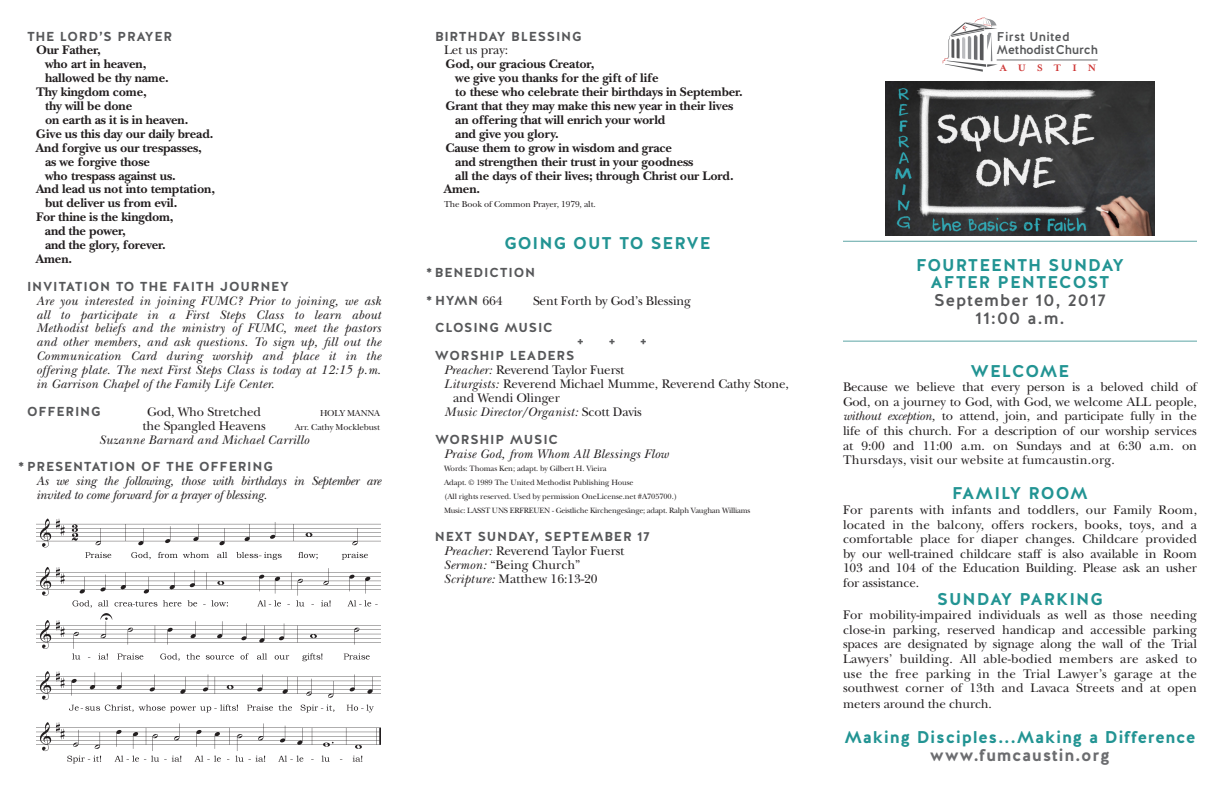
<style>
.page{position:relative;width:1224px;height:792px;background:#fff}
.page>*{position:absolute;margin:0;border:0;box-sizing:border-box;transform-origin:0 0}
.t1{font:700 17px "Halis R";letter-spacing:.05em;color:#229493}
.t2{font:500 17px "Halis R";letter-spacing:.06em;color:#57585a}
.t3{font:700 17px "Halis R";letter-spacing:.04em;color:#6c6d70}
.t4{font:13px/14.6px "New Baskerville Std";letter-spacing:-.01em;color:#231f20;text-align:justify}
.t5{font:700 13px "New Baskerville Std";letter-spacing:-.01em;color:#231f20}
.subhead_gray{font:italic 13px/13.9px "New Baskerville Std";letter-spacing:.02em;color:#231f20;text-align:justify}
.t6{font:700 13px "Halis R";letter-spacing:.06em;color:#57585a}
.subhead_gray-2{font:italic 13px/13.9px "New Baskerville Std";letter-spacing:-.01em;color:#231f20}
.t7{font:500 12.7px/13.5px "Halis R";letter-spacing:.005em;color:#57585a}
.t8{font:700 10.8px "Mrs Eaves";letter-spacing:1em;color:#ce3534;scale:1.04 1}
.t9{font:9px "New Baskerville Std";letter-spacing:-.01em;color:#231f20}
.t10{font:8px "New Baskerville Std";letter-spacing:-.01em;color:#231f20}
.s1{font-family:"New Baskerville Std";font-weight:400;color:#231f20}
.s2{font-style:italic}
.s3{font-style:normal}
</style>
<div class="page">
<img style="left:36px;top:518px;width:345px;height:246px">
<img style="left:885px;top:82px;width:270px;height:154px">
<hr style="left:997px;top:60px;width:100px;height:1px;background:#6c6d70">
<svg style="left:943px;top:18px;width:55px;height:54px"></svg>
<hr style="left:843px;top:241px;width:354px;height:1px;background:#5da5a5">
<hr style="left:843px;top:341px;width:354px;height:1px;background:#5da5a5">
<p class="t6" style="left:27px;top:28px;width:147px">THE LORD’S PRAYER</p>
<p class="t5" style="left:36px;top:43px;width:66px">Our Father,</p>
<p class="t5" style="left:45px;top:57px;width:103px">who art in heaven,</p>
<p class="t5" style="left:45px;top:70px;width:125px">hallowed be thy name.</p>
<p class="t5" style="left:36px;top:84px;width:112px">Thy kingdom come,</p>
<p class="t5" style="left:45px;top:98px;width:89px">thy will be done</p>
<p class="t5" style="left:45px;top:112px;width:145px">on earth as it is in heaven.</p>
<p class="t5" style="left:36px;top:126px;width:179px">Give us this day our daily bread.</p>
<p class="t5" style="left:36px;top:140px;width:167px">And forgive us our trespasses,</p>
<p class="t5" style="left:45px;top:154px;width:106px">as we forgive those</p>
<p class="t5" style="left:45px;top:168px;width:132px">who trespass against us.</p>
<p class="t5" style="left:36px;top:182px;width:181px">And lead us not into temptation,</p>
<p class="t5" style="left:45px;top:196px;width:134px">but deliver us from evil.</p>
<p class="t5" style="left:36px;top:209px;width:139px">For thine is the kingdom,</p>
<p class="t5" style="left:45px;top:223px;width:82px">and the power,</p>
<p class="t5" style="left:45px;top:237px;width:122px">and the glory, forever.</p>
<p class="t5" style="left:36px;top:251px;width:38px">Amen.</p>
<p class="t6" style="left:27px;top:278px;width:264px">INVITATION TO THE FAITH JOURNEY</p>
<p class="subhead_gray" style="left:36px;top:294px;width:347px">Are you interested in joining FUMC? Prior to joining, we ask all to participate in a First Steps Class to learn about Methodist beliefs and the ministry of FUMC, meet the pastors and other members, and ask questions. To sign up, fill out the Communication Card during worship and place it in the offering plate. The next First Steps Class is today at 12:15 p.m. in Garrison Chapel of the Family Life Center.</p>
<p class="t6" style="left:27px;top:403px;width:75px">OFFERING</p>
<p class="t4" style="left:147px;top:404px;width:115px">God, Who Stretched</p>
<p class="t9" style="left:320px;top:408px;width:61px">HOLY MANNA</p>
<p class="t4" style="left:142px;top:418px;width:125px">the Spangled Heavens</p>
<p class="t9" style="left:295px;top:422px;width:87px">Arr. Cathy Mocklebust</p>
<p class="subhead_gray" style="left:99px;top:433px;width:212px">Suzanne Barnard and Michael Carrillo</p>
<p class="t6" style="left:18px;top:459px;width:256px">* PRESENTATION OF THE OFFERING</p>
<p class="subhead_gray-2" style="left:36px;top:474px;width:347px">As we sing the following, those with birthdays in September are invited to come forward for a prayer of blessing.</p>
<p class="t6" style="left:435px;top:28px;width:148px">BIRTHDAY BLESSING</p>
<p class="t4" style="left:444px;top:43px;width:66px">Let us pray:</p>
<p class="t5" style="left:446px;top:57px;width:150px">God, our gracious Creator,</p>
<p class="t5" style="left:455px;top:70px;width:205px">we give you thanks for the gift of life</p>
<p class="t5" style="left:455px;top:84px;width:289px">to these who celebrate their birthdays in September.</p>
<p class="t5" style="left:446px;top:98px;width:289px">Grant that they may make this new year in their lives</p>
<p class="t5" style="left:455px;top:112px;width:212px">an offering that will enrich your world</p>
<p class="t5" style="left:455px;top:126px;width:105px">and give you glory.</p>
<p class="t5" style="left:446px;top:140px;width:228px">Cause them to grow in wisdom and grace</p>
<p class="t5" style="left:455px;top:154px;width:240px">and strengthen their trust in your goodness</p>
<p class="t5" style="left:455px;top:168px;width:280px">all the days of their lives; through Christ our Lord.</p>
<p class="t5" style="left:444px;top:182px;width:38px">Amen.</p>
<p class="t9" style="left:444px;top:199px;width:153px">The Book of Common Prayer, 1979, alt.</p>
<p class="t1" style="left:504px;top:232px;width:208px">GOING OUT TO SERVE</p>
<p class="t6" style="left:426px;top:264px;width:111px">* BENEDICTION</p>
<p class="t6" style="left:426px;top:292px;width:78px">* HYMN <span class="s1">664</span></p>
<p class="t4" style="left:533px;top:293px;width:159px">Sent Forth by God’s Blessing</p>
<p class="t6" style="left:435px;top:320px;width:119px">CLOSING MUSIC</p>
<p class="t6" style="left:577px;top:333px;width:9px">+</p>
<p class="t6" style="left:608px;top:333px;width:9px">+</p>
<p class="t6" style="left:640px;top:333px;width:9px">+</p>
<p class="t6" style="left:435px;top:347px;width:141px">WORSHIP LEADERS</p>
<p class="t4" style="left:444px;top:363px;width:182px"><span class="s2">Preacher:</span> Reverend Taylor Fuerst</p>
<p class="t4" style="left:453px;top:377px;width:338px;line-height:13.9px;text-indent:-9px"><span class="s2">Liturgists:</span> Reverend Michael Mumme, Reverend Cathy Stone, and Wendi Olinger</p>
<p class="subhead_gray" style="left:444px;top:405px;width:200px">Music Director/Organist: <span class="s3">Scott Davis</span></p>
<p class="t6" style="left:435px;top:431px;width:125px">WORSHIP MUSIC</p>
<p class="subhead_gray" style="left:444px;top:447px;width:226px">Praise God, from Whom All Blessings Flow</p>
<p class="t10" style="left:444px;top:464px;width:164px">Words: Thomas Ken; adapt. by Gilbert H. Vieira</p>
<p class="t10" style="left:444px;top:478px;width:191px">Adapt. © 1989 The United Methodist Publishing House</p>
<p class="t10" style="left:444px;top:492px;width:235px">(All rights reserved. Used by permission OneLicense.net #A705700.)</p>
<p class="t10" style="left:444px;top:506px;width:308px">Music: LASST UNS ERFREUEN - Geistliche Kirchengesänge; adapt. Ralph Vaughan Williams</p>
<p class="t6" style="left:435px;top:528px;width:216px">NEXT SUNDAY, SEPTEMBER 17</p>
<p class="t4" style="left:444px;top:543px;width:182px"><span class="s2">Preacher:</span> Reverend Taylor Fuerst</p>
<p class="t4" style="left:444px;top:557px;width:138px"><span class="s2">Sermon:</span> “Being Church”</p>
<p class="t4" style="left:444px;top:571px;width:155px"><span class="s2">Scripture:</span> Matthew 16:13-20</p>
<p class="t7" style="left:997px;top:30px;width:103px">First United<br>MethodistChurch</p>
<p class="t8" style="left:1000px;top:62px;width:94px">AUSTIN</p>
<p class="t1" style="left:916px;top:254px;width:209px">FOURTEENTH SUNDAY</p>
<p class="t1" style="left:931px;top:272px;width:180px">AFTER PENTECOST</p>
<p class="t2" style="left:934px;top:289px;width:173px">September 10, 2017</p>
<p class="t2" style="left:975px;top:307px;width:91px">11:00 a.m.</p>
<p class="t1" style="left:971px;top:360px;width:100px">WELCOME</p>
<p class="t4" style="left:843px;top:380px;width:356px">Because we believe that every person is a beloved child of God, on a journey to God, with God, we welcome ALL people, <span class="s2">without exception,</span> to attend, join, and participate fully in the life of this church. For a description of our worship services at 9:00 and 11:00 a.m. on Sundays and at 6:30 a.m. on Thursdays, visit our website at fumcaustin.org.</p>
<p class="t1" style="left:952px;top:483px;width:137px">FAMILY ROOM</p>
<p class="t4" style="left:843px;top:503px;width:356px">For parents with infants and toddlers, our Family Room, located in the balcony, offers rockers, books, toys, and a comfortable place for diaper changes. Childcare provided by our well-trained childcare staff is also available in Room 103 and 104 of the Education Building. Please ask an usher for assistance.</p>
<p class="t1" style="left:937px;top:588px;width:167px">SUNDAY PARKING</p>
<p class="t4" style="left:843px;top:608px;width:356px">For mobility-impaired individuals as well as those needing close-in parking, reserved handicap and accessible parking spaces are designated by signage along the wall of the Trial Lawyers’ building. All able-bodied members are asked to use the free parking in the Trial Lawyer’s garage at the southwest corner of 13th and Lavaca Streets and at open meters around the church.</p>
<p class="t1" style="left:844px;top:726px;width:353px">Making Disciples...Making a Difference</p>
<p class="t3" style="left:930px;top:744px;width:182px">www.fumcaustin.org</p>
</div>
